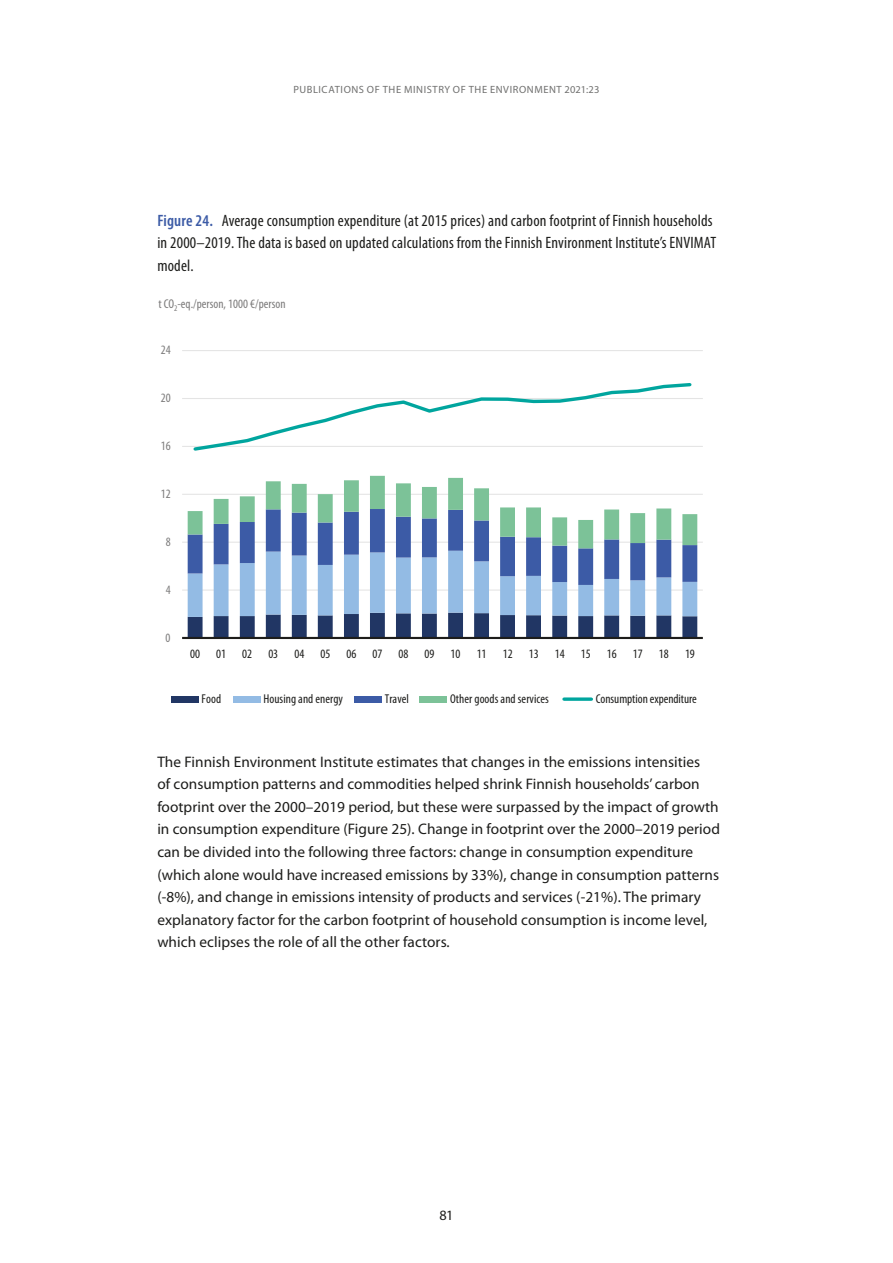
<style>
.page{position:relative;width:893px;height:1263px;background:#fff}
.page>*{position:absolute;margin:0;border:0;box-sizing:border-box;transform-origin:0 0}
.t1{font:condensed 16.5px/22.5px "Myriad Pro";letter-spacing:.01em;color:#1d1d1b}
._01_Leipä{font:15.3px/22.5px "Myriad Pro";letter-spacing:.005em;color:#1d1d1b}
.t2{font:14.25px "Myriad Pro";color:#1d1d1b}
.t3{font:condensed 12.9px "Myriad Pro";color:#1d1d1b}
.t4{font:condensed 12.9px "Myriad Pro";color:#7c7b7b}
.t5{font:condensed 12.75px "Myriad Pro";letter-spacing:.005em;color:#1d1d1b}
.t6{font:condensed 12.75px "Myriad Pro";color:#7c7b7b}
.t7{font:10.5px "Myriad Pro";letter-spacing:.03em;color:#70706f}
.s1{font-weight:600;color:#3c5ba6}
</style>
<div class="page">
<hr style="left:182px;top:589px;width:521px;height:2px;background:#e4e4e4">
<hr style="left:182px;top:542px;width:521px;height:1px;background:#e4e4e4">
<hr style="left:182px;top:494px;width:521px;height:1px;background:#e4e4e4">
<hr style="left:182px;top:446px;width:521px;height:1px;background:#e4e4e4">
<hr style="left:182px;top:398px;width:521px;height:1px;background:#e4e4e4">
<hr style="left:182px;top:350px;width:521px;height:1px;background:#e4e4e4">
<svg style="left:188px;top:476px;width:509px;height:161px"></svg>
<hr style="left:182px;top:637px;width:521px;height:2px;background:#1d1d1b">
<svg style="left:193px;top:383px;width:499px;height:68px"></svg>
<div style="left:171px;top:696px;width:28px;height:6px;background:#213664"></div>
<div style="left:233px;top:696px;width:27px;height:6px;background:#93bbe4"></div>
<div style="left:354px;top:696px;width:28px;height:6px;background:#3c5ba6"></div>
<div style="left:420px;top:696px;width:27px;height:6px;background:#7cc298"></div>
<svg style="left:564px;top:697px;width:27px;height:4px"></svg>
<p class="t7" style="left:293px;top:83px;width:13px">Publications</p>
<p class="t7" style="left:367px;top:83px;width:23px">of the</p>
<p class="t7" style="left:404px;top:83px;width:16px">Ministry</p>
<p class="t7" style="left:453px;top:83px;width:23px">of the</p>
<p class="t7" style="left:490px;top:83px;width:14px">Environment</p>
<p class="t7" style="left:565px;top:83px;width:37px">2021:23</p>
<p class="t1" style="left:157px;top:209px;width:560px"><span class="s1">Figure 24.</span> Average consumption expenditure (at 2015 prices) and carbon footprint of Finnish households in 2000–2019. The data is based on updated calculations from the Finnish Environment Institute’s ENVIMAT model.</p>
<p class="t6" style="left:158px;top:296px;width:129px">t CO<sub>2</sub>-eq./person, 1000 €/person</p>
<p class="t4" style="left:161px;top:342px;width:11px">24</p>
<p class="t6" style="left:161px;top:390px;width:11px">20</p>
<p class="t4" style="left:161px;top:438px;width:11px">16</p>
<p class="t6" style="left:161px;top:486px;width:11px">12</p>
<p class="t6" style="left:166px;top:534px;width:6px">8</p>
<p class="t6" style="left:166px;top:582px;width:6px">4</p>
<p class="t6" style="left:166px;top:630px;width:6px">0</p>
<p class="t3" style="left:190px;top:646px;width:11px">00</p>
<p class="t3" style="left:216px;top:646px;width:11px">01</p>
<p class="t3" style="left:242px;top:646px;width:11px">02</p>
<p class="t3" style="left:268px;top:646px;width:11px">03</p>
<p class="t3" style="left:294px;top:646px;width:11px">04</p>
<p class="t3" style="left:320px;top:646px;width:11px">05</p>
<p class="t3" style="left:346px;top:646px;width:11px">06</p>
<p class="t3" style="left:372px;top:646px;width:11px">07</p>
<p class="t3" style="left:399px;top:646px;width:11px">08</p>
<p class="t3" style="left:425px;top:646px;width:11px">09</p>
<p class="t3" style="left:451px;top:646px;width:11px">10</p>
<p class="t3" style="left:477px;top:646px;width:11px">11</p>
<p class="t3" style="left:503px;top:646px;width:11px">12</p>
<p class="t3" style="left:529px;top:646px;width:11px">13</p>
<p class="t3" style="left:555px;top:646px;width:11px">14</p>
<p class="t3" style="left:581px;top:646px;width:11px">15</p>
<p class="t3" style="left:607px;top:646px;width:11px">16</p>
<p class="t3" style="left:633px;top:646px;width:11px">17</p>
<p class="t3" style="left:659px;top:646px;width:11px">18</p>
<p class="t3" style="left:685px;top:646px;width:11px">19</p>
<p class="t5" style="left:202px;top:691px;width:21px">Food</p>
<p class="t5" style="left:263px;top:691px;width:81px">Housing and energy</p>
<p class="t5" style="left:385px;top:691px;width:26px">Travel</p>
<p class="t5" style="left:450px;top:691px;width:100px">Other goods and services</p>
<p class="t5" style="left:596px;top:691px;width:102px">Consumption expenditure</p>
<p class="_01_Leipä" style="left:157px;top:751px;width:564px">The Finnish Environment Institute estimates that changes in the emissions intensities<br>of consumption patterns and commodities helped shrink Finnish households’ carbon footprint over the 2000–2019 period, but these were surpassed by the impact of growth in consumption expenditure (Figure 25). Change in footprint over the 2000–2019 period can be divided into the following three factors: change in consumption expenditure (which alone would have increased emissions by 33%), change in consumption patterns (-8%), and change in emissions intensity of products and services (-21%). The primary explanatory factor for the carbon footprint of household consumption is income level, which eclipses the role of all the other factors.</p>
<p class="t2" style="left:439px;top:1207px;width:16px">81</p>
</div>
